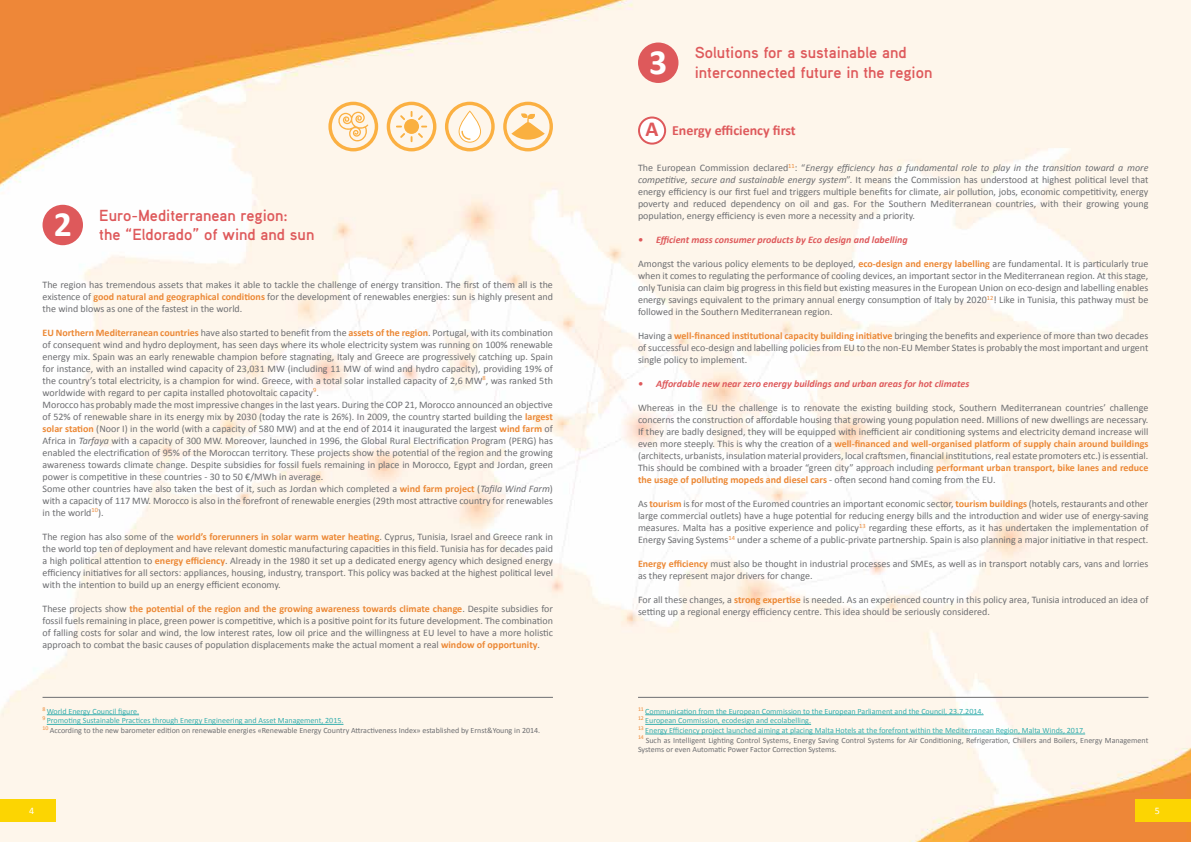
<style>
.page{position:relative;width:1191px;height:842px;background:#fff}
.page>*{position:absolute;margin:0;border:0;box-sizing:border-box;transform-origin:0 0}
.t1{font:700 35.6px "Calibri";color:#fff}
.t2{font:700 21.4px "Calibri";color:#de595b}
.t3{font:700 16px/19.2px "Aaux Pro";color:#de595b}
.t4{font:700 14px "Calibri";color:#de595b}
.t5{font:10px/12px "Calibri";color:#6d6e71;text-align:justify}
.t6{font:italic 700 10px "Calibri";color:#de595b}
.t7{font:10px "Calibri";color:#fff}
.t8{font:8px/9.6px "Calibri";color:#34aeae}
.t9{font:8px/9.6px "Calibri";color:#6d6e71}
.s1{font-weight:700;color:#ec8835}
.s2{font-style:italic}
.s3{color:#34aeae}
.s4{color:#6d6e71}
</style>
<div class="page">
<img style="left:0;top:0;width:1191px;height:842px">
<div style="left:0;top:799px;width:56px;height:23px;background:#fcd502"></div>
<div style="left:1135px;top:799px;width:56px;height:23px;background:#fcd502"></div>
<div style="left:43px;top:205px;width:40px;height:40px;background:#de595b;border-radius:50%"></div>
<hr style="left:47px;top:714px;width:92px;height:1px;background:#34aeae">
<hr style="left:47px;top:724px;width:296px;height:1px;background:#34aeae">
<hr style="left:43px;top:697px;width:510px;height:1px;background:#6d6e71">
<hr style="left:638px;top:697px;width:510px;height:1px;background:#6d6e71">
<hr style="left:645px;top:714px;width:338px;height:1px;background:#34aeae">
<hr style="left:645px;top:724px;width:166px;height:1px;background:#34aeae">
<hr style="left:645px;top:734px;width:440px;height:1px;background:#34aeae">
<svg style="left:503px;top:102px;width:50px;height:49px;background:#fcdcac"></svg>
<svg style="left:445px;top:102px;width:50px;height:49px;background:#fde6c5"></svg>
<svg style="left:328px;top:102px;width:50px;height:49px;background:#fce0b7"></svg>
<svg style="left:387px;top:102px;width:49px;height:49px;background:#fce0b6"></svg>
<div style="left:638px;top:43px;width:40px;height:40px;background:#de595b;border-radius:50%"></div>
<div style="left:639px;top:118px;width:26px;height:26px;background:#fff;border-radius:50%"></div>
<div style="left:638px;top:117px;width:28px;height:28px;border:2px solid #de595b;border-radius:50%"></div>
<h1 class="t1" style="left:54px;top:201px;width:20px">2</h1>
<h3 class="t3" style="left:99px;top:205px;width:217px">Euro-Mediterranean region:<br>the “Eldorado” of wind and sun</h3>
<p class="t5" style="left:43px;top:279px;width:512px">The region has tremendous assets that makes it able to tackle the challenge of energy transition. The first of them all is the existence of <span class="s1">good natural and geographical conditions</span> for the development of renewables energies: sun is highly present and the wind blows as one of the fastest in the world.</p>
<p class="t5" style="left:43px;top:327px;width:512px;text-align:left"><span class="s1">EU Northern Mediterranean countries</span> have also started to benefit from the <span class="s1">assets of the region</span>. Portugal, with its combination of consequent wind and hydro deployment, has seen days where its whole electricity system was running on 100% renewable energy mix. Spain was an early renewable champion before stagnating, Italy and Greece are progressively catching up. Spain for instance, with an installed wind capacity of 23,031 MW (including 11 MW of wind and hydro capacity), providing 19% of the country’s total electricity, is a champion for wind. Greece, with a total solar installed capacity of 2,6 MW<sup>8</sup>, was ranked 5th worldwide with regard to per capita installed photovoltaic capacity<sup>9</sup>.<br>Morocco has probably made the most impressive changes in the last years. During the COP 21, Morocco announced an objective of 52% of renewable share in its energy mix by 2030 (today the rate is 26%). In 2009, the country started building the <span class="s1">largest solar station</span> (Noor I) in the world (with a capacity of 580 MW) and at the end of 2014 it inaugurated the largest <span class="s1">wind farm</span> of Africa in <span class="s2">Tarfaya</span> with a capacity of 300 MW. Moreover, launched in 1996, the Global Rural Electrification Program (PERG) has enabled the electrification of 95% of the Moroccan territory. These projects show the potential of the region and the growing awareness towards climate change. Despite subsidies for fossil fuels remaining in place in Morocco, Egypt and Jordan, green power is competitive in these countries - 30 to 50 €/MWh in average.<br>Some other countries have also taken the best of it, such as Jordan which completed a <span class="s1">wind farm project</span> (<span class="s2">Tafila Wind Farm</span>) with a capacity of 117 MW. Morocco is also in the forefront of renewable energies (29th most attractive country for renewables in the world<sup>10</sup>).</p>
<p class="t5" style="left:43px;top:531px;width:512px">The region has also some of the <span class="s1">world’s forerunners in solar warm water heating</span>. Cyprus, Tunisia, Israel and Greece rank in the world top ten of deployment and have relevant domestic manufacturing capacities in this field. Tunisia has for decades paid a high political attention to <span class="s1">energy efficiency</span>. Already in the 1980 it set up a dedicated energy agency which designed energy efficiency initiatives for all sectors: appliances, housing, industry, transport. This policy was backed at the highest political level with the intention to build up an energy efficient economy.</p>
<p class="t5" style="left:43px;top:603px;width:512px">These projects show <span class="s1">the potential of the region and the growing awareness towards climate change</span>. Despite subsidies for fossil fuels remaining in place, green power is competitive, which is a positive point for its future development. The combination of falling costs for solar and wind, the low interest rates, low oil price and the willingness at EU level to have a more holistic approach to combat the basic causes of population displacements make the actual moment a real <span class="s1">window of opportunity</span>.</p>
<h1 class="t1" style="left:649px;top:39px;width:20px">3</h1>
<h3 class="t3" style="left:694px;top:43px;width:239px">Solutions for a sustainable and interconnected future in the region</h3>
<h2 class="t2" style="left:645px;top:116px;width:14px">A</h2>
<h3 class="t4" style="left:672px;top:122px;width:125px">Energy efficiency first</h3>
<p class="t5" style="left:638px;top:162px;width:512px">The European Commission declared<sup>11</sup>: “<span class="s2">Energy efficiency has a fundamental role to play in the transition toward a more competitive, secure and sustainable energy system</span>”. It means the Commission has understood at highest political level that energy efficiency is our first fuel and triggers multiple benefits for climate, air pollution, jobs, economic competitivity, energy poverty and reduced dependency on oil and gas. For the Southern Mediterranean countries, with their growing young population, energy efficiency is even more a necessity and a priority.</p>
<p class="t6" style="left:638px;top:234px;width:271px">• Efficient mass consumer products by Eco design and labelling</p>
<p class="t5" style="left:638px;top:258px;width:512px">Amongst the various policy elements to be deployed, <span class="s1">eco-design and energy labelling</span> are fundamental. It is particularly true when it comes to regulating the performance of cooling devices, an important sector in the Mediterranean region. At this stage, only Tunisia can claim big progress in this field but existing measures in the European Union on eco-design and labelling enables energy savings equivalent to the primary annual energy consumption of Italy by 2020<sup>12</sup>! Like in Tunisia, this pathway must be followed in the Southern Mediterranean region.</p>
<p class="t5" style="left:638px;top:330px;width:512px">Having a <span class="s1">well-financed institutional capacity building initiative</span> bringing the benefits and experience of more than two decades of successful eco-design and labelling policies from EU to the non-EU Member States is probably the most important and urgent single policy to implement.</p>
<p class="t6" style="left:638px;top:378px;width:333px">• Affordable new near zero energy buildings and urban areas for hot climates</p>
<p class="t5" style="left:638px;top:402px;width:512px">Whereas in the EU the challenge is to renovate the existing building stock, Southern Mediterranean countries’ challenge concerns the construction of affordable housing that growing young population need. Millions of new dwellings are necessary.<br>If they are badly designed, they will be equipped with inefficient air conditioning systems and electricity demand increase will even more steeply. This is why the creation of a <span class="s1">well-financed and well-organised platform of supply chain around buildings </span>(architects, urbanists, insulation material providers, local craftsmen, financial institutions, real estate promoters etc.) is essential.<br>This should be combined with a broader “green city” approach including <span class="s1">performant urban transport, bike lanes and reduce the usage of polluting mopeds and diesel cars</span> - often second hand coming from the EU.</p>
<p class="t5" style="left:638px;top:498px;width:512px">As <span class="s1">tourism</span> is for most of the Euromed countries an important economic sector, <span class="s1">tourism buildings</span> (hotels, restaurants and other large commercial outlets) have a huge potential for reducing energy bills and the introduction and wider use of energy-saving measures. Malta has a positive experience and policy<sup>13</sup> regarding these efforts, as it has undertaken the implementation of Energy Saving Systems<sup>14</sup> under a scheme of a public-private partnership. Spain is also planning a major initiative in that respect.</p>
<p class="t5" style="left:638px;top:558px;width:512px"><span class="s1">Energy efficiency</span> must also be thought in industrial processes and SMEs, as well as in transport notably cars, vans and lorries as they represent major drivers for change.</p>
<p class="t5" style="left:638px;top:594px;width:512px">For all these changes, a <span class="s1">strong expertise</span> is needed. As an experienced country in this policy area, Tunisia introduced an idea of setting up a regional energy efficiency centre. This idea should be seriously considered.</p>
<p class="t9" style="left:43px;top:706px;width:499px"><sup>8</sup> <span class="s3">World Energy Council figure.<br></span><sup>9</sup> <span class="s3">Promoting Sustainable Practices through Energy Engineering and Asset Management, 2015.<br></span><sup>10</sup> According to the new barometer edition on renewable energies «Renewable Energy Country Attractiveness Index» established by Ernst&amp;Young in 2014.</p>
<p class="t8" style="left:638px;top:706px;width:512px"><sup>11</sup> Communication from the European Commission to the European Parliament and the Council, 23.7.2014.<br><sup>12</sup> European Commission, ecodesign and ecolabelling.<br><sup>13</sup> Energy Efficiency project launched aiming at placing Malta Hotels at the forefront within the Mediterranean Region, Malta Winds, 2017.<br><sup>14</sup> <span class="s4">Such as Intelligent Lighting Control Systems, Energy Saving Control Systems for Air Conditioning, Refrigeration, Chillers and Boilers, Energy Management Systems or even Automatic Power Factor Correction Systems.</span></p>
<p class="t7" style="left:29px;top:804px;width:7px">4</p>
<p class="t7" style="left:1155px;top:804px;width:7px">5</p>
</div>
